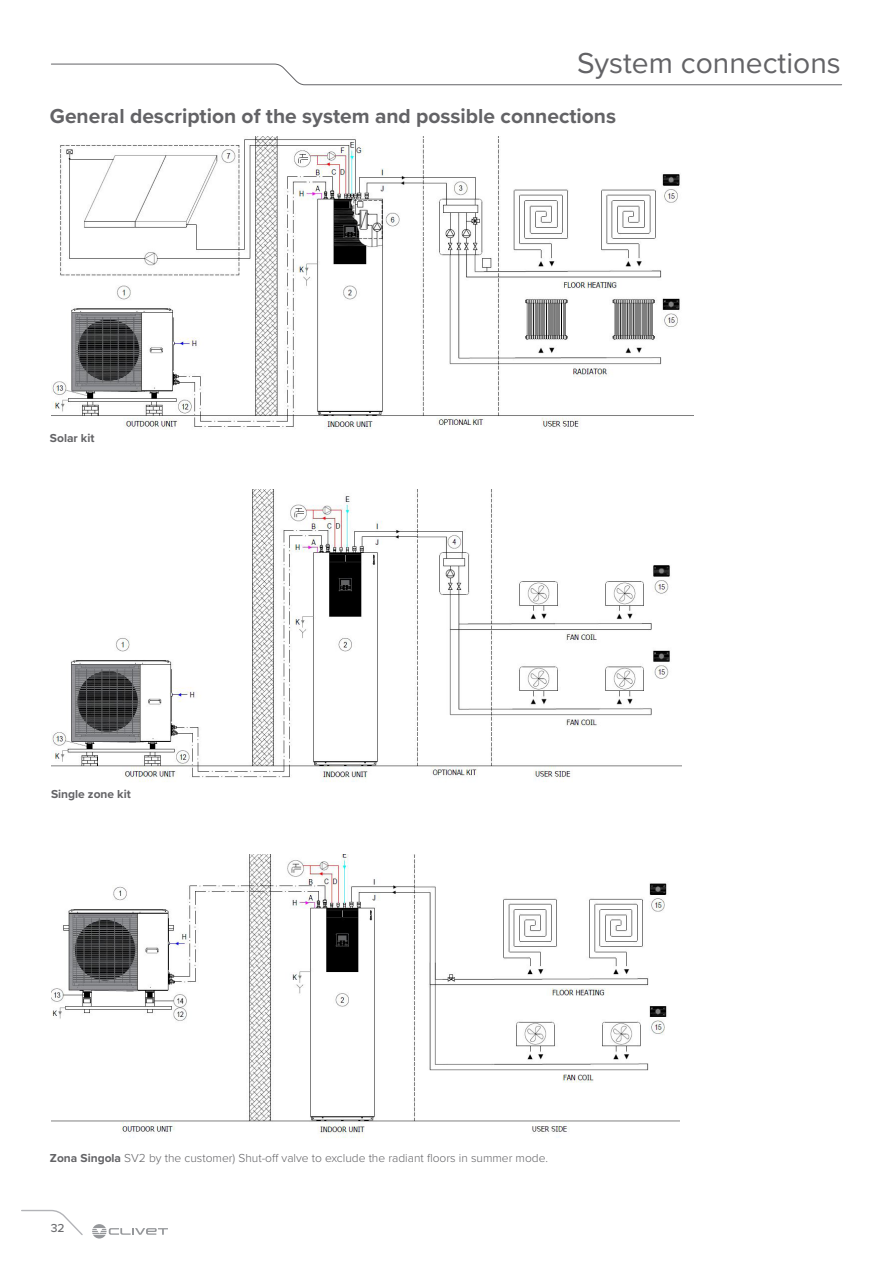
<style>
.page{position:relative;width:893px;height:1263px;background:#fff}
.page>*{position:absolute;margin:0;border:0;box-sizing:border-box;transform-origin:0 0}
.t1{font:30px "Proxima Nova";color:#636366}
.t2{font:700 21px "Proxima Nova";color:#636366}
.t3{font:300 12px "Proxima Nova";color:#636366}
.t4{font:700 12px "Proxima Nova";color:#636366}
.t5{font:500 12px "Proxima Nova";color:#6c6d70}
.s1{font-weight:700}
</style>
<div class="page">
<svg style="left:51px;top:63px;width:791px;height:22px"></svg>
<svg style="left:21px;top:1209px;width:62px;height:26px"></svg>
<svg style="left:92px;top:1224px;width:76px;height:14px"></svg>
<img style="left:51px;top:136px;width:642px;height:293px">
<img style="left:51px;top:489px;width:631px;height:293px">
<img style="left:51px;top:855px;width:629px;height:283px">
<h1 class="t1" style="left:577px;top:40px;width:265px">System connections</h1>
<h2 class="t2" style="left:50px;top:100px;width:568px">General description of the system and possible connections</h2>
<p class="t4" style="left:50px;top:429px;width:46px">Solar kit</p>
<p class="t4" style="left:51px;top:785px;width:81px">Single zone kit</p>
<p class="t3" style="left:50px;top:1149px;width:500px"><span class="s1">Zona Singola</span> SV2 by the customer) Shut-off valve to exclude the radiant floors in summer mode.</p>
<p class="t5" style="left:51px;top:1219px;width:15px">32</p>
</div>
